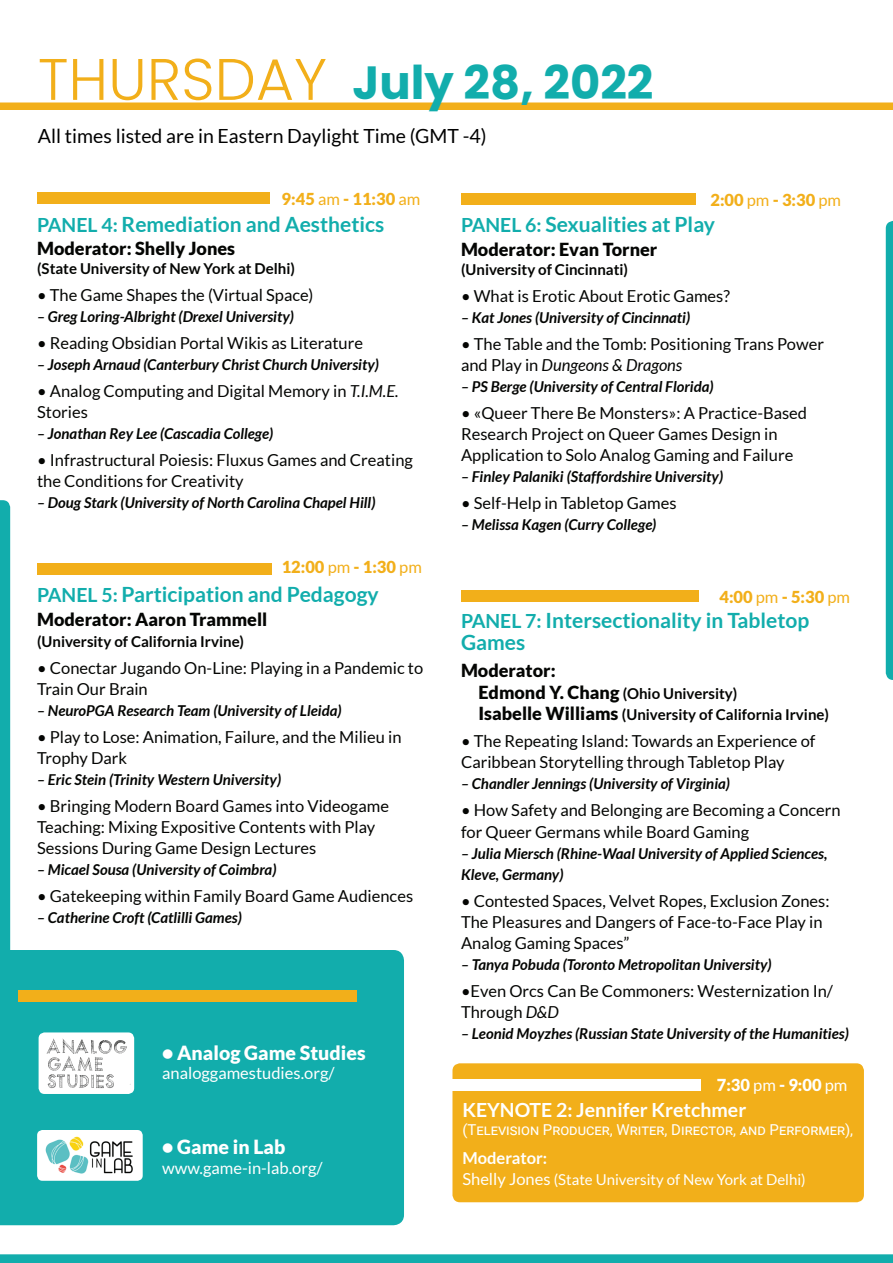
<style>
.page{position:relative;width:893px;height:1263px;background:#fff}
.page>*{position:absolute;margin:0;border:0;box-sizing:border-box;transform-origin:0 0}
.t1{font:700 46.5px "Poppins";color:#12adac}
.t2{font:700 21px/22.5px "Lato";color:#12adac}
.t3{font:19.5px "Lato";color:#000}
.t4{font:900 19.5px "Lato";color:#fff}
.t5{font:700 19.5px "Lato";color:#fff}
.t6{font:900 18px "Lato";color:#040503}
.t7{font:16.5px/21px "Lato";color:#040503}
.t8{font:900 16.5px "Lato";color:#f2af1a}
.t9{font:16.5px "Lato";color:#fff}
.t10{font:900 16.5px "Lato";color:#fff}
.t11{font:700 16.5px "Lato";color:#fff}
.t12{font:italic 700 15px/21px "Lato";color:#040503}
.t13{font:700 15px/21.6px "Lato";color:#040503}
.t14{font:15px "Roboto";color:#fff}
.t15{font:15px "Lato";color:#fff}
.s1{font-weight:300;font-size:58.5px;color:#f2af1a}
.s2{font-weight:400}
.s3{font-size:19.5px}
.s4{font-style:italic}
.s5{font-weight:900;font-size:18px}
.s6{font-size:16.5px}
</style>
<div class="page">
<div style="left:461px;top:590px;width:237px;height:12px;background:#f2af1a"></div>
<div style="left:0;top:500px;width:10px;height:450px;background:#12adac"></div>
<div style="left:886px;top:221px;width:7px;height:459px;background:#12adac"></div>
<div style="left:37px;top:193px;width:232px;height:11px;background:#f2af1a"></div>
<div style="left:37px;top:563px;width:235px;height:12px;background:#f2af1a"></div>
<div style="left:0;top:1254px;width:893px;height:9px;background:#12adac"></div>
<div style="left:0;top:102px;width:893px;height:8px;background:#f2af1a"></div>
<div style="left:452px;top:1063px;width:412px;height:139px;background:#f2af1a;border-radius:8px"></div>
<div style="left:452px;top:1079px;width:249px;height:12px;background:#fff"></div>
<div style="left:0;top:950px;width:404px;height:275px;background:#12adac"></div>
<div style="left:18px;top:990px;width:338px;height:12px;background:#f2af1a"></div>
<div style="left:39px;top:1032px;width:95px;height:62px;background:#fff;border-radius:6px"></div>
<img style="left:46px;top:1038px;width:85px;height:50px">
<div style="left:37px;top:1130px;width:106px;height:51px;background:#fff;border-radius:5px"></div>
<img style="left:45px;top:1136px;width:88px;height:38px">
<div style="left:461px;top:193px;width:235px;height:12px;background:#f2af1a"></div>
<h1 class="t1" style="left:38px;top:56px;width:617px"><span class="s1">THURSDAY</span> July 28, 2022</h1>
<p class="t3" style="left:38px;top:125px;width:450px">All times listed are in Eastern Daylight Time (GMT -4)</p>
<p class="t8" style="left:282px;top:189px;width:140px">9:45 <span class="s2">am</span> - 11:30 <span class="s2">am</span></p>
<p class="t2" style="left:37px;top:213px;width:349px"><span class="s3">Panel 4:</span> Remediation and Aesthetics</p>
<p class="t6" style="left:37px;top:238px;width:200px">Moderator: Shelly Jones</p>
<p class="t13" style="left:37px;top:258px;width:259px">(State University of New York at Delhi)</p>
<p class="t7" style="left:37px;top:285px;width:278px">• The Game Shapes the (Virtual Space)</p>
<p class="t12" style="left:37px;top:307px;width:258px">– Greg Loring-Albright (Drexel University)</p>
<p class="t7" style="left:37px;top:333px;width:327px">• Reading Obsidian Portal Wikis as Literature</p>
<p class="t12" style="left:37px;top:355px;width:343px">– Joseph Arnaud (Canterbury Christ Church University)</p>
<p class="t7" style="left:37px;top:381px;width:363px">• Analog Computing and Digital Memory in <span class="s4">T.I.M.E.<br></span>Stories</p>
<p class="t12" style="left:37px;top:424px;width:238px">– Jonathan Rey Lee (Cascadia College)</p>
<p class="t7" style="left:37px;top:450px;width:377px">• Infrastructural Poiesis: Fluxus Games and Creating the Conditions for Creativity</p>
<p class="t12" style="left:37px;top:493px;width:340px">– Doug Stark (University of North Carolina Chapel Hill)</p>
<p class="t8" style="left:282px;top:558px;width:142px">12:00 <span class="s2">pm</span> - 1:30 <span class="s2">pm</span></p>
<p class="t2" style="left:37px;top:583px;width:343px"><span class="s3">Panel 5:</span> Participation and Pedagogy</p>
<p class="t6" style="left:37px;top:608px;width:232px">Moderator: Aaron Trammell</p>
<p class="t13" style="left:37px;top:630px;width:208px">(University of California I rvine)</p>
<p class="t7" style="left:37px;top:657px;width:388px">• Conectar Jugando On-Line: Playing in a Pandemic to<br>Train Our Brain</p>
<p class="t12" style="left:37px;top:700px;width:306px">– NeuroPGA Research Team (University of Lleida)</p>
<p class="t7" style="left:37px;top:726px;width:366px">• Play to Lose: Animation, Failure, and the Milieu in<br>Trophy Dark</p>
<p class="t12" style="left:37px;top:769px;width:246px">– Eric Stein (Trinity Western University)</p>
<p class="t7" style="left:37px;top:795px;width:353px">• Bringing Modern Board Games into Videogame<br>Teaching: Mixing Expositive Contents with Play<br>Sessions During Game Design Lectures</p>
<p class="t12" style="left:37px;top:859px;width:241px">– Micael Sousa (University of Coimbra)</p>
<p class="t7" style="left:37px;top:885px;width:378px">• Gatekeeping within Family Board Game Audiences</p>
<p class="t12" style="left:37px;top:907px;width:206px">– Catherine Croft (Catlilli Games)</p>
<p class="t4" style="left:162px;top:1041px;width:205px">• Analog Game Studies</p>
<p class="t9" style="left:162px;top:1064px;width:174px">analoggamestudies.org/</p>
<p class="t4" style="left:162px;top:1136px;width:125px">• Game in Lab</p>
<p class="t9" style="left:162px;top:1159px;width:162px">www.game-in-lab.org/</p>
<p class="t8" style="left:710px;top:190px;width:132px">2:00 <span class="s2">pm</span> - 3:30 <span class="s2">pm</span></p>
<p class="t2" style="left:461px;top:213px;width:256px"><span class="s3">Panel 6:</span> Sexualities at Play</p>
<p class="t6" style="left:461px;top:238px;width:198px">Moderator: Evan Torner</p>
<p class="t13" style="left:461px;top:259px;width:168px">(University of Cincinnati)</p>
<p class="t7" style="left:461px;top:285px;width:270px">• What is Erotic About Erotic Games?</p>
<p class="t12" style="left:461px;top:307px;width:231px">– Kat Jones (University of Cincinnati)</p>
<p class="t7" style="left:461px;top:333px;width:364px">• The Table and the Tomb: Positioning Trans Power and Play in <span class="s4">Dungeons &amp; Dragons</span></p>
<p class="t12" style="left:461px;top:376px;width:254px">– PS Berge (University of Central Florida)</p>
<p class="t7" style="left:461px;top:402px;width:348px">• «Queer There Be Monsters»: A Practice-Based<br>Research Project on Queer Games Design in<br>Application to Solo Analog Gaming and Failure</p>
<p class="t12" style="left:461px;top:466px;width:264px">– Finley Palaniki (Staffordshire University)</p>
<p class="t7" style="left:461px;top:492px;width:217px">• Self-Help in Tabletop Games</p>
<p class="t12" style="left:461px;top:514px;width:197px">– Melissa Kagen (Curry College)</p>
<p class="t8" style="left:719px;top:587px;width:132px">4:00 <span class="s2">pm</span> - 5:30 <span class="s2">pm</span></p>
<p class="t2" style="left:461px;top:609px;width:350px"><span class="s3">Panel 7:</span> I ntersectionality in Tabletop<br>Games</p>
<p class="t6" style="left:461px;top:660px;width:96px">Moderator:</p>
<p class="t13" style="left:478px;top:682px;width:352px"><span class="s5">Edmond Y. Chang</span> (Ohio University)<br><span class="s5">Isabelle Williams</span> (University of California I rvine)</p>
<p class="t7" style="left:461px;top:731px;width:356px">• The Repeating Island: Towards an Experience of<br>Caribbean Storytelling through Tabletop Play</p>
<p class="t12" style="left:461px;top:774px;width:271px">– Chandler Jennings (University of Virginia)</p>
<p class="t7" style="left:461px;top:800px;width:381px">• How Safety and Belonging are Becoming a Concern for Queer Germans while Board Gaming</p>
<p class="t12" style="left:461px;top:843px;width:368px">– Julia Miersch (Rhine-Waal University of Applied Sciences,<br>Kleve, Germany)</p>
<p class="t7" style="left:461px;top:890px;width:370px">• Contested Spaces, Velvet Ropes, Exclusion Zones:<br>The Pleasures and Dangers of Face-to-Face Play in<br>Analog Gaming Spaces”</p>
<p class="t12" style="left:461px;top:954px;width:312px">– Tanya Pobuda (Toronto Metropolitan University)</p>
<p class="t7" style="left:461px;top:980px;width:374px">•Even Orcs Can Be Commoners: Westernization In/<br>Through <span class="s4">D&amp;D</span></p>
<p class="t12" style="left:461px;top:1023px;width:389px">– Leonid Moyzhes (Russian State University of the Humanities)</p>
<p class="t10" style="left:717px;top:1075px;width:132px">7:30 <span class="s2">pm</span> - 9:00 <span class="s2">pm</span></p>
<p class="t5" style="left:462px;top:1098px;width:285px">Keynote 2: Jennifer Kretchmer</p>
<p class="t14" style="left:462px;top:1119px;width:392px">(Television Producer, Writer, Director, and Performer),</p>
<p class="t11" style="left:462px;top:1149px;width:86px">Moderator:</p>
<p class="t15" style="left:462px;top:1171px;width:345px"><span class="s6">Shelly Jones</span> (State University of New York at Delhi)</p>
</div>
